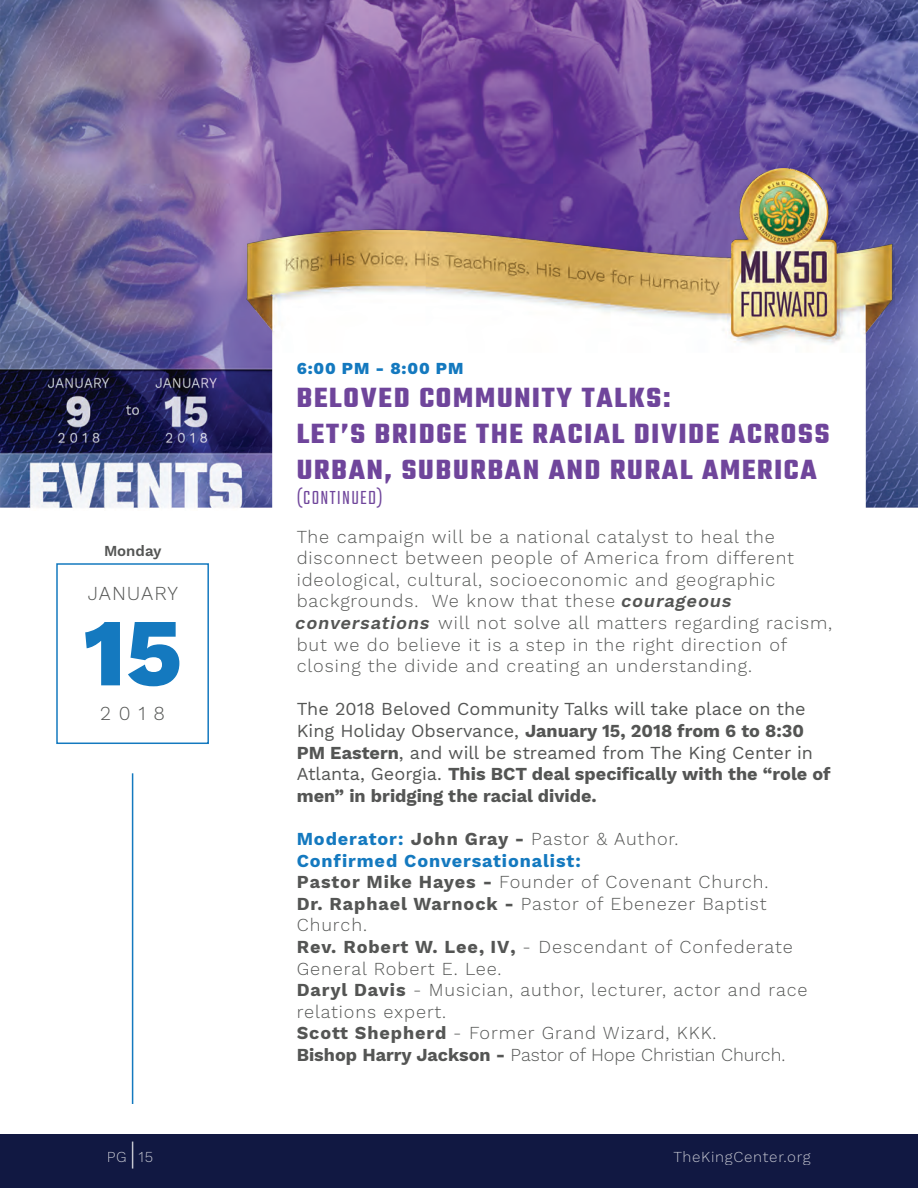
<style>
.page{position:relative;width:918px;height:1188px;background:#fff}
.page>*{position:absolute;margin:0;border:0;box-sizing:border-box;transform-origin:0 0}
.t1{font:800 96px "Work Sans";color:#1479bf}
.t2{font:700 30px/36px "Teko";letter-spacing:.06em;color:#6f459b}
.t3{font:300 21px "Teko";letter-spacing:.06em;color:#6f459b}
.t4{font:300 19.5px "Work Sans";letter-spacing:.05em;color:#545554}
.t5{font:300 18px/21.6px "Work Sans";letter-spacing:.05em;color:#545554}
.t6{font:18px/21.6px "Work Sans";color:#545554}
.t7{font:800 16.5px "Work Sans";letter-spacing:.05em;color:#1479bf}
.t8{font:300 15px "Work Sans";letter-spacing:.05em;color:#fff}
.t9{font:600 15px "Work Sans";color:#545554}
.s1{font-weight:600;font-style:italic}
.s2{font-weight:700}
.s3{font-weight:700;color:#1479bf}
</style>
<div class="page">
<div style="left:0;top:1134px;width:918px;height:54px;background:#111842"></div>
<svg style="left:132px;top:1142px;width:1px;height:27px"></svg>
<img style="left:0;top:0;width:918px;height:509px">
<img style="left:241px;top:168px;width:654px;height:341px">
<div style="left:56px;top:563px;width:153px;height:181px;border:2px solid #1479bf"></div>
<hr style="left:132px;top:773px;width:1px;height:331px;background:#1479bf">
<p class="t9" style="left:104px;top:542px;width:59px">Monday</p>
<p class="t4" style="left:88px;top:581px;width:92px">JANUARY</p>
<h1 class="t1" style="left:83px;top:597px;width:101px">15</h1>
<p class="t4" style="left:100px;top:702px;width:66px">2018</p>
<p class="t7" style="left:297px;top:359px;width:168px">6:00 PM - 8:00 PM</p>
<h2 class="t2" style="left:297px;top:382px;width:534px">BELOVED COMMUNITY TALKS:<br>LET’S BRIDGE THE RACIAL DIVIDE ACROSS<br>URBAN, SUBURBAN AND RURAL AMERICA</h2>
<p class="t3" style="left:297px;top:486px;width:87px">(CONTINUED)</p>
<p class="t5" style="left:295px;top:526px;width:539px">The campaign will be a national catalyst to heal the disconnect between people of America from different ideological, cultural, socioeconomic and geographic backgrounds. We know that these <span class="s1">courageous conversations</span> will not solve all matters regarding racism, but we do believe it is a step in the right direction of closing the divide and creating an understanding.</p>
<p class="t6" style="left:297px;top:699px;width:536px">The 2018 Beloved Community Talks will take place on the King Holiday Observance, <span class="s2">January 15, 2018 from 6 to 8:30<br>PM Eastern</span>, and will be streamed from The King Center in Atlanta, Georgia. <span class="s2">This BCT deal specifically with the “role of men” in bridging the racial divide.</span></p>
<p class="t5" style="left:297px;top:829px;width:512px"><span class="s3">Moderator:</span> <span class="s2">John Gray -</span> Pastor &amp; Author.<br><span class="s3">Confirmed Conversationalist:<br></span><span class="s2">Pastor Mike Hayes -</span> Founder of Covenant Church.<br><span class="s2">Dr. Raphael Warnock -</span> Pastor of Ebenezer Baptist Church.<br><span class="s2">Rev. Robert W. Lee, IV,</span> - Descendant of Confederate General Robert E. Lee.<br><span class="s2">Daryl Davis</span> - Musician, author, lecturer, actor and race relations expert.<br><span class="s2">Scott Shepherd</span> - Former Grand Wizard, KKK.<br><span class="s2">Bishop Harry Jackson -</span> Pastor of Hope Christian Church.</p>
<p class="t8" style="left:107px;top:1148px;width:48px">PG 15</p>
<p class="t8" style="left:673px;top:1148px;width:139px">TheKingCenter.org</p>
</div>
